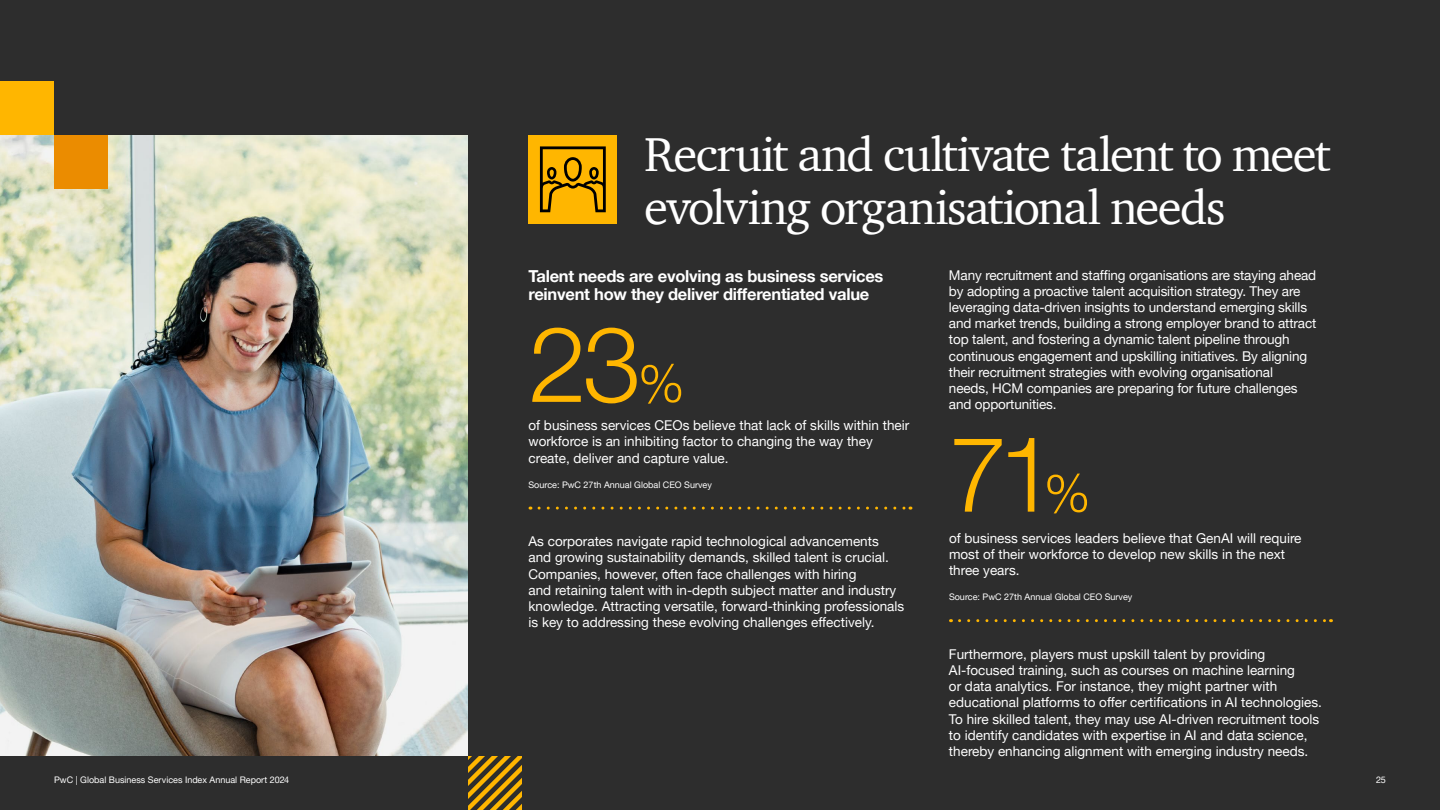
<style>
.page{position:relative;width:1440px;height:810px;background:#2d2d2d}
.page>*{position:absolute;margin:0;border:0;box-sizing:border-box;transform-origin:0 0}
.t1{font:300 105.15px "Helvetica Neue LT Pro";color:#ffb600}
.t2{font:48.75px/52.5px "ITC Charter Com";letter-spacing:-.035em;color:#fff}
.t3{font:700 16.5px/18px "Helvetica Neue LT Pro";letter-spacing:-.015em;color:#fff}
.t4{font:13.5px/16.2px "Helvetica Neue LT Pro";color:#fff}
.t5{font:9px "Helvetica Neue LT Pro";color:#fff}
.s1{font-size:52.5px}
</style>
<div class="page">
<svg style="left:539px;top:507px;width:372px;height:3px"></svg>
<svg style="left:960px;top:619px;width:372px;height:3px"></svg>
<img style="left:0;top:135px;width:468px;height:621px">
<svg style="left:468px;top:756px;width:54px;height:54px"></svg>
<div style="left:54px;top:135px;width:54px;height:54px;background:#eb8c00"></div>
<div style="left:0;top:81px;width:54px;height:54px;background:#ffb600"></div>
<div style="left:529px;top:135px;width:88px;height:89px;background:#ffb600"></div>
<svg style="left:540px;top:146px;width:66px;height:66px"></svg>
<h2 class="t2" style="left:644px;top:128px;width:688px">Recruit and cultivate talent to meet evolving organisational needs</h2>
<p class="t3" style="left:529px;top:267px;width:356px">Talent needs are evolving as business services reinvent how they deliver differentiated value</p>
<p class="t4" style="left:949px;top:266px;width:369px">Many recruitment and staffing organisations are staying ahead by adopting a proactive talent acquisition strategy. They are leveraging data-driven insights to understand emerging skills and market trends, building a strong employer brand to attract top talent, and fostering a dynamic talent pipeline through continuous engagement and upskilling initiatives. By aligning their recruitment strategies with evolving organisational<br>needs, HCM companies are preparing for future challenges and opportunities.</p>
<h1 class="t1" style="left:529px;top:300px;width:158px">23<span class="s1">%</span></h1>
<p class="t4" style="left:529px;top:417px;width:382px">of business services CEOs believe that lack of skills within their workforce is an inhibiting factor to changing the way they create, deliver and capture value.</p>
<p class="t5" style="left:528px;top:479px;width:185px">Source: PwC 27th Annual Global CEO Survey</p>
<p class="t4" style="left:529px;top:533px;width:377px">As corporates navigate rapid technological advancements and growing sustainability demands, skilled talent is crucial.<br>Companies, however, often face challenges with hiring<br>and retaining talent with in-depth subject matter and industry knowledge. Attracting versatile, forward-thinking professionals is key to addressing these evolving challenges effectively.</p>
<h1 class="t1" style="left:949px;top:410px;width:143px">71<span class="s1">%</span></h1>
<p class="t4" style="left:949px;top:530px;width:354px">of business services leaders believe that GenAI will require most of their workforce to develop new skills in the next three years.</p>
<p class="t5" style="left:949px;top:592px;width:185px">Source: PwC 27th Annual Global CEO Survey</p>
<p class="t4" style="left:949px;top:646px;width:375px">Furthermore, players must upskill talent by providing AI‑focused training, such as courses on machine learning<br>or data analytics. For instance, they might partner with educational platforms to offer certifications in AI technologies.<br>To hire skilled talent, they may use AI-driven recruitment tools to identify candidates with expertise in AI and data science, thereby enhancing alignment with emerging industry needs.</p>
<p class="t5" style="left:54px;top:774px;width:237px">PwC | Global Business Services Index Annual Report 2024</p>
<p class="t5" style="left:1376px;top:774px;width:11px">25</p>
</div>
